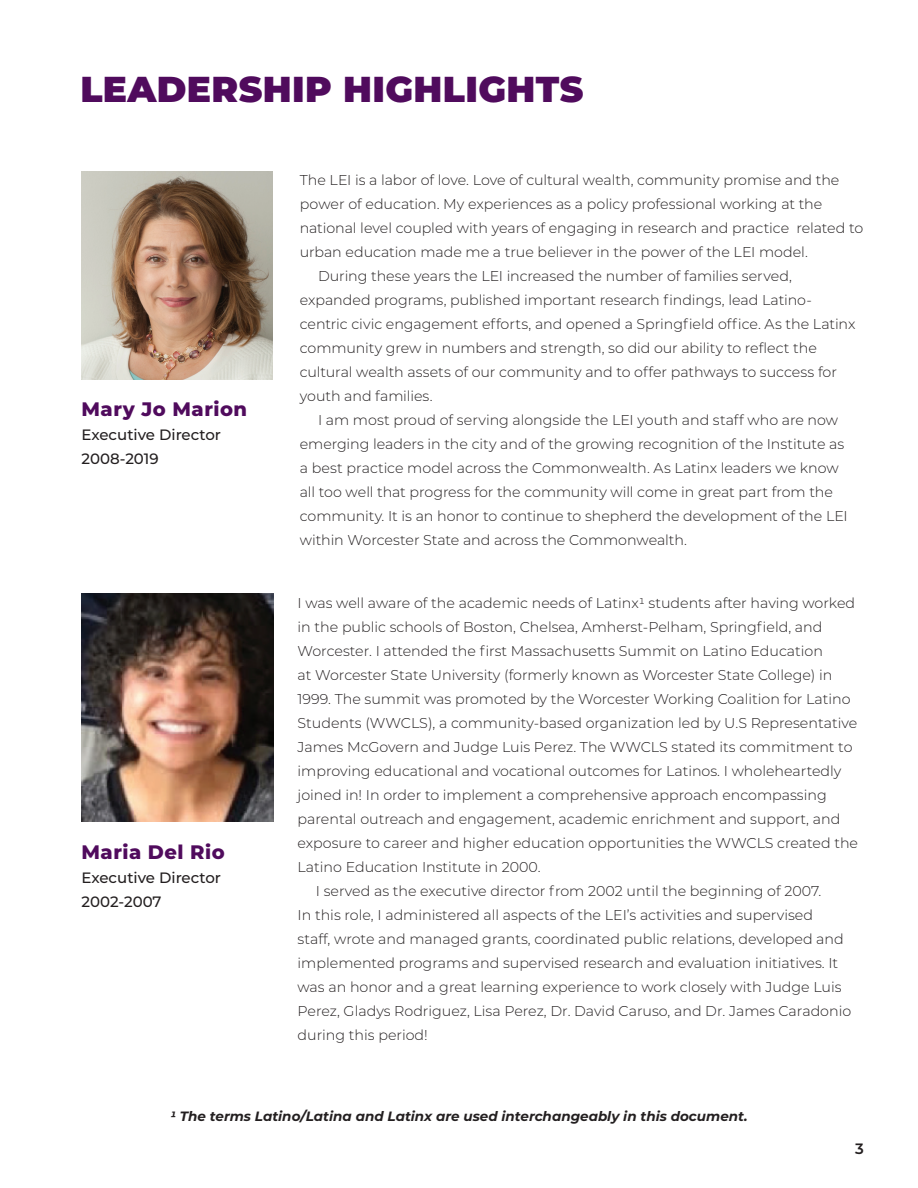
<style>
.page{position:relative;width:918px;height:1188px;background:#fff}
.page>*{position:absolute;margin:0;border:0;box-sizing:border-box;transform-origin:0 0}
.head{font:900 36px "Montserrat";letter-spacing:.01em;color:#500b5d}
.copy{font:800 19.5px "Montserrat";letter-spacing:.025em;color:#500b5d}
.copy-2{font:500 15px "Montserrat";color:#231f20}
.t1{font:600 15px "Montserrat";color:#231f20}
.copy-3{font:300 14.25px/24px "Montserrat";color:#231f20}
.copy-4{font:italic 700 13.5px "Montserrat";color:#231f20}
</style>
<div class="page">
<img style="left:82px;top:171px;width:190px;height:209px">
<img style="left:82px;top:594px;width:192px;height:227px">
<p class="head" style="left:80px;top:63px;width:504px">LEADERSHIP HIGHLIGHTS</p>
<p class="copy" style="left:82px;top:395px;width:167px">Mary Jo Marion</p>
<p class="copy-2" style="left:82px;top:424px;width:141px">Executive Director</p>
<p class="copy-2" style="left:82px;top:448px;width:79px">2008-2019</p>
<p class="copy" style="left:82px;top:838px;width:145px">Maria Del Rio</p>
<p class="copy-2" style="left:82px;top:868px;width:141px">Executive Director</p>
<p class="copy-2" style="left:82px;top:892px;width:82px">2002-2007</p>
<p class="copy-3" style="left:300px;top:167px;width:565px">The LEI is a labor of love. Love of cultural wealth, community promise and the power of education. My experiences as a policy professional working at the national level coupled with years of engaging in research and practice related to urban education made me a true believer in the power of the LEI model.</p>
<p class="copy-3" style="left:300px;top:263px;width:557px;text-indent:18px">During these years the LEI increased the number of families served, expanded programs, published important research findings, lead Latino&shy;centric civic engagement efforts, and opened a Springfield office. As the Latinx community grew in numbers and strength, so did our ability to reflect the cultural wealth assets of our community and to offer pathways to success for youth and families.</p>
<p class="copy-3" style="left:300px;top:407px;width:549px;text-indent:18px">I am most proud of serving alongside the LEI youth and staff who are now emerging leaders in the city and of the growing recognition of the Institute as a best practice model across the Commonwealth. As Latinx leaders we know all too well that progress for the community will come in great part from the community. It is an honor to continue to shepherd the development of the LEI within Worcester State and across the Commonwealth.</p>
<p class="copy-3" style="left:298px;top:590px;width:562px">I was well aware of the academic needs of Latinx1 students after having worked in the public schools of Boston, Chelsea, Amherst-Pelham, Springfield, and Worcester. I attended the first Massachusetts Summit on Latino Education<br>at Worcester State University (formerly known as Worcester State College) in 1999. The summit was promoted by the Worcester Working Coalition for Latino Students (WWCLS), a community-based organization led by U.S Representative James McGovern and Judge Luis Perez. The WWCLS stated its commitment to improving educational and vocational outcomes for Latinos. I wholeheartedly joined in! In order to implement a comprehensive approach encompassing parental outreach and engagement, academic enrichment and support, and exposure to career and higher education opportunities the WWCLS created the Latino Education Institute in 2000.</p>
<p class="copy-3" style="left:298px;top:878px;width:555px;text-indent:18px">I served as the executive director from 2002 until the beginning of 2007.<br>In this role, I administered all aspects of the LEI’s activities and supervised<br>staff, wrote and managed grants, coordinated public relations, developed and implemented programs and supervised research and evaluation initiatives. It was an honor and a great learning experience to work closely with Judge Luis Perez, Gladys Rodriguez, Lisa Perez, Dr. David Caruso, and Dr. James Caradonio during this period!</p>
<p class="copy-4" style="left:170px;top:1107px;width:579px">1 The terms Latino/Latina and Latinx are used interchangeably in this document.</p>
<p class="t1" style="left:855px;top:1138px;width:10px">3</p>
</div>
